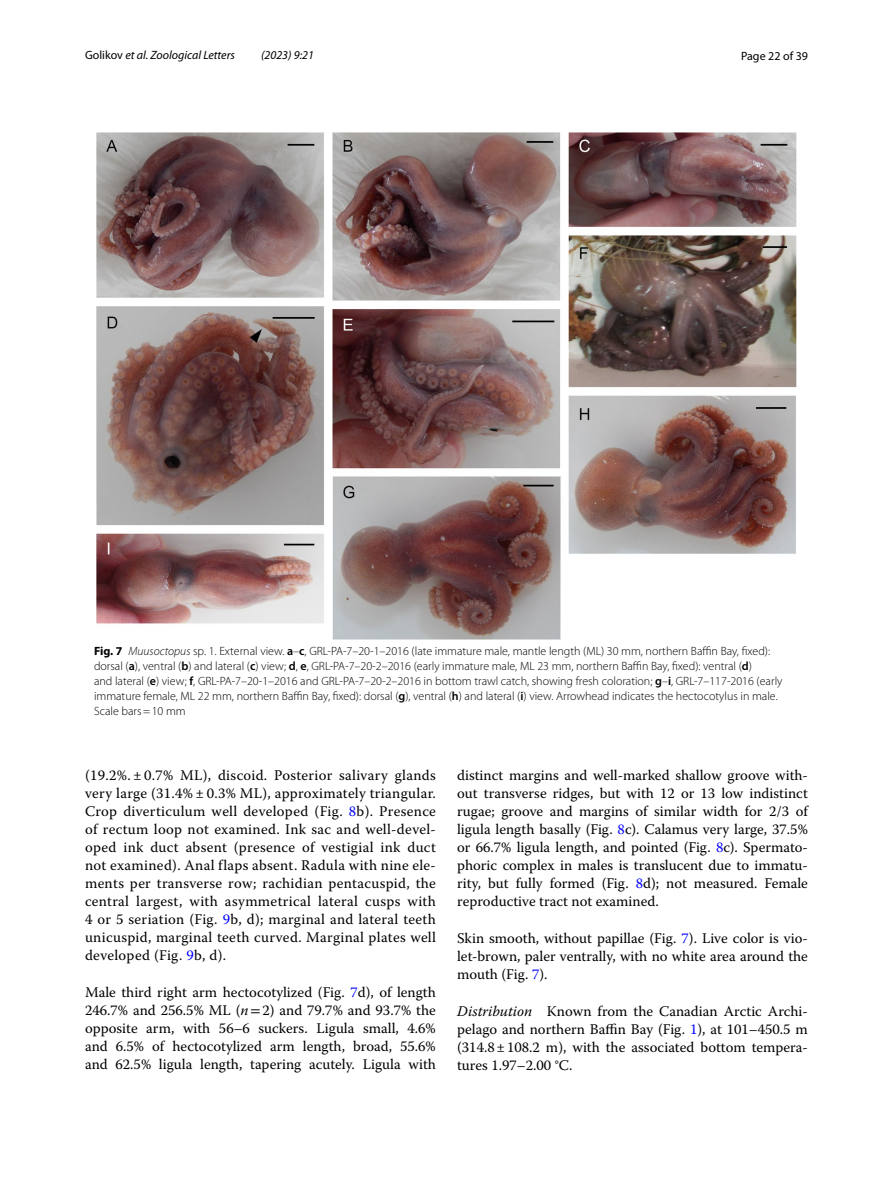
<style>
.page{position:relative;width:893px;height:1187px;background:#fff}
.page>*{position:absolute;margin:0;border:0;box-sizing:border-box;transform-origin:0 0}
.t1{font:14.7px/18px "Warnock Pro";color:#000;text-align:justify}
.t2{font:300 12px/15px "Myriad Pro";color:#000}
.t3{font:italic 12px "Myriad Pro";color:#000}
.t4{font:12px "Myriad Pro";color:#000}
.s1{font-style:normal}
.s2{font-weight:700}
.s3{font-style:italic}
.s4{font-weight:600}
.s5{color:#00f}
.s6{font-family:"STIX"}
</style>
<div class="page">
<img style="left:96px;top:133px;width:701px;height:506px">
<p class="t3" style="left:85px;top:48px;width:151px"><span class="s1">Golikov</span> et al. Zoological Letters</p>
<p class="t3" style="left:261px;top:48px;width:54px">(2023) 9:21</p>
<p class="t4" style="left:741px;top:48px;width:68px">Page 22 of 39</p>
<p class="t2" style="left:94px;top:643px;width:690px"><span class="s2">Fig. 7</span> <span class="s3">Muusoctopus</span> sp. 1. External view. <span class="s4">a</span>–<span class="s4">c</span>, GRL-PA-7–20-1–2016 (late immature male, mantle length (ML) 30 mm, northern Baffin Bay, fixed): dorsal (<span class="s4">a</span>), ventral (<span class="s4">b</span>) and lateral (<span class="s4">c</span>) view; <span class="s4">d</span>, <span class="s4">e</span>, GRL-PA-7–20-2–2016 (early immature male, ML 23 mm, northern Baffin Bay, fixed): ventral (<span class="s4">d</span>)<br>and lateral (<span class="s4">e</span>) view; <span class="s4">f</span>, GRL-PA-7–20-1–2016 and GRL-PA-7–20-2–2016 in bottom trawl catch, showing fresh coloration; <span class="s4">g</span>–<span class="s4">i</span>, GRL-7–117-2016 (early immature female, ML 22 mm, northern Baffin Bay, fixed): dorsal (<span class="s4">g</span>), ventral (<span class="s4">h</span>) and lateral (<span class="s4">i</span>) view. Arrowhead indicates the hectocotylus in male.<br>Scale bars=10 mm</p>
<p class="t1" style="left:85px;top:766px;width:352px">(19.2%. ± 0.7% ML), discoid. Posterior salivary glands very large (31.4%± 0.3% ML), approximately triangular.<br>Crop diverticulum well developed (Fig. <span class="s5">8</span>b). Presence of rectum loop not examined. Ink sac and well-devel&shy;oped ink duct absent (presence of vestigial ink duct not examined). Anal flaps absent. Radula with nine ele&shy;ments per transverse row; rachidian pentacuspid, the central largest, with asymmetrical lateral cusps with 4 or 5 seriation (Fig. <span class="s5">9</span>b, d); marginal and lateral teeth unicuspid, marginal teeth curved. Marginal plates well developed (Fig. <span class="s5">9</span>b, d).</p>
<p class="t1" style="left:85px;top:983px;width:352px">Male third right arm hectocotylized (Fig. <span class="s5">7</span>d), of length 246.7% and 256.5% ML (<span class="s3">n</span><span class="s6">=</span>2) and 79.7% and 93.7% the opposite arm, with 56–6 suckers. Ligula small, 4.6% and 6.5% of hectocotylized arm length, broad, 55.6% and 62.5% ligula length, tapering acutely. Ligula with</p>
<p class="t1" style="left:457px;top:766px;width:352px">distinct margins and well-marked shallow groove with&shy;out transverse ridges, but with 12 or 13 low indistinct rugae; groove and margins of similar width for 2/3 of ligula length basally (Fig. <span class="s5">8</span>c). Calamus very large, 37.5% or 66.7% ligula length, and pointed (Fig. <span class="s5">8</span>c). Spermato&shy;phoric complex in males is translucent due to immatu&shy;rity, but fully formed (Fig. <span class="s5">8</span>d); not measured. Female reproductive tract not examined.</p>
<p class="t1" style="left:457px;top:929px;width:352px">Skin smooth, without papillae (Fig. <span class="s5">7</span>). Live color is vio&shy;let-brown, paler ventrally, with no white area around the mouth (Fig. <span class="s5">7</span>).</p>
<p class="t1" style="left:457px;top:1001px;width:352px"><span class="s3">Distribution</span> Known from the Canadian Arctic Archi&shy;pelago and northern Baffin Bay (Fig. <span class="s5">1</span>), at 101–450.5 m (314.8±108.2 m), with the associated bottom tempera&shy;tures 1.97–2.00 °C.</p>
</div>
